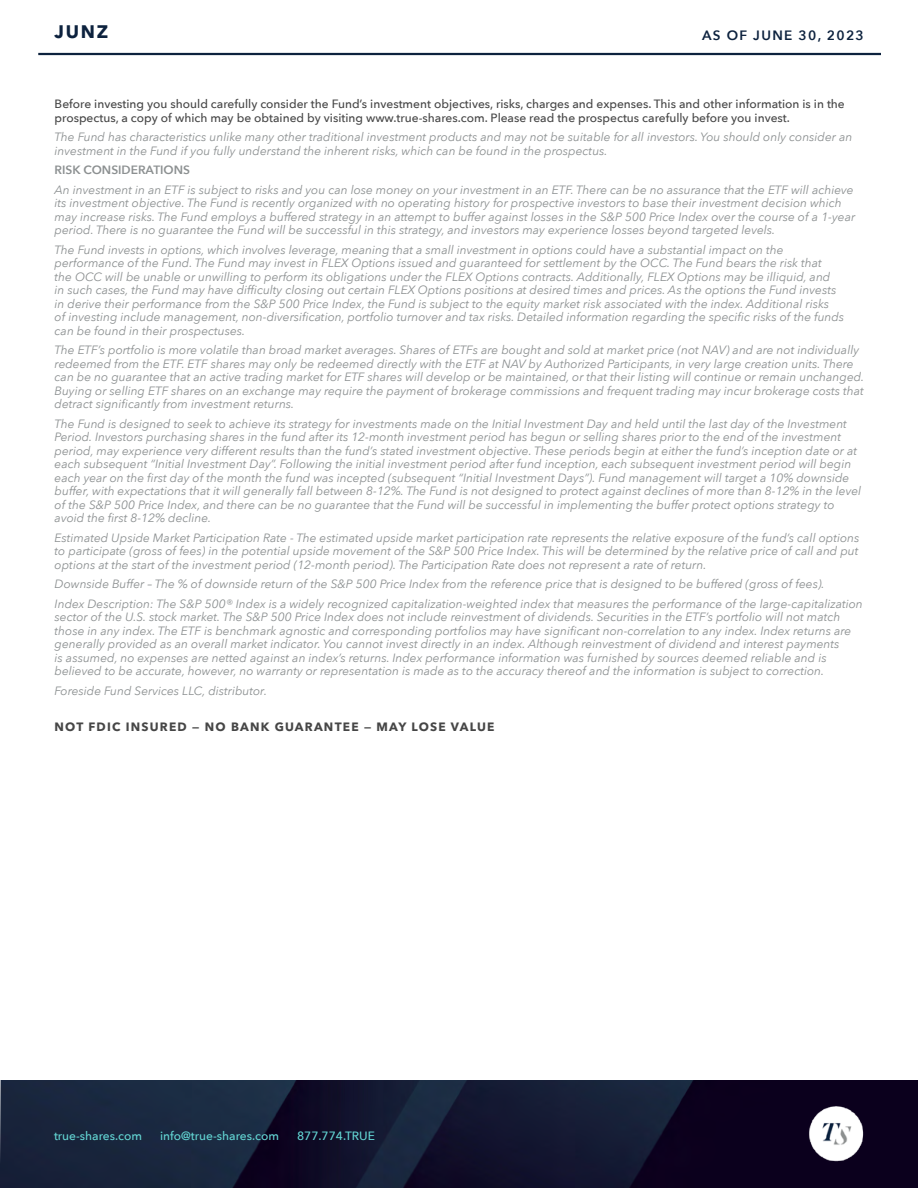
<style>
.page{position:relative;width:918px;height:1188px;background:#fff}
.page>*{position:absolute;margin:0;border:0;box-sizing:border-box;transform-origin:0 0}
.t1{font:700 18px "Avenir Next LT Pro";color:#0d223e}
.t2{font:600 13.5px "Avenir Next";letter-spacing:.1em;color:#0d223e}
.t3{font:italic 12px/13.5px "Avenir Next";color:#8c9091}
.t4{font:500 12px/13.5px "Avenir Next";color:#464646}
.t5{font:500 12px "Avenir Next";color:#63d6d4}
.t6{font:700 12px "Avenir Next LT Pro";letter-spacing:.1em;color:#464646}
.t7{font:600 12px "Avenir Next";color:#8c9091}
</style>
<div class="page">
<hr style="left:38px;top:53px;width:843px;height:2px;background:#0d223e">
<img style="left:0;top:1080px;width:918px;height:108px">
<img style="left:787px;top:1098px;width:77px;height:67px">
<h1 class="t1" style="left:54px;top:20px;width:55px">JUNZ</h1>
<p class="t2" style="left:702px;top:24px;width:163px">AS OF JUNE 30, 2023</p>
<p class="t4" style="left:55px;top:97px;width:792px">Before investing you should carefully consider the Fund’s investment objectives, risks, charges and expenses. This and other information is in the prospectus, a copy of which may be obtained by visiting www.true-shares.com. Please read the prospectus carefully before you invest.</p>
<p class="t3" style="left:55px;top:130px;width:799px">The Fund has characteristics unlike many other traditional investment products and may not be suitable for all investors. You should only consider an investment in the Fund if you fully understand the inherent risks, which can be found in the prospectus.</p>
<p class="t7" style="left:55px;top:160px;width:137px">RISK CONSIDERATIONS</p>
<p class="t3" style="left:55px;top:183px;width:802px">An investment in an ETF is subject to risks and you can lose money on your investment in an ETF. There can be no assurance that the ETF will achieve its investment objective. The Fund is recently organized with no operating history for prospective investors to base their investment decision which may increase risks. The Fund employs a buffered strategy in an attempt to buffer against losses in the S&amp;P 500 Price Index over the course of a 1-year period. There is no guarantee the Fund will be successful in this strategy, and investors may experience losses beyond targeted levels.</p>
<p class="t3" style="left:55px;top:243px;width:791px">The Fund invests in options, which involves leverage, meaning that a small investment in options could have a substantial impact on the performance of the Fund. The Fund may invest in FLEX Options issued and guaranteed for settlement by the OCC. The Fund bears the risk that<br>the OCC will be unable or unwilling to perform its obligations under the FLEX Options contracts. Additionally, FLEX Options may be illiquid, and<br>in such cases, the Fund may have difficulty closing out certain FLEX Options positions at desired times and prices. As the options the Fund invests in derive their performance from the S&amp;P 500 Price Index, the Fund is subject to the equity market risk associated with the index. Additional risks<br>of investing include management, non-diversification, portfolio turnover and tax risks. Detailed information regarding the specific risks of the funds can be found in their prospectuses.</p>
<p class="t3" style="left:55px;top:343px;width:811px">The ETF’s portfolio is more volatile than broad market averages. Shares of ETFs are bought and sold at market price (not NAV) and are not individually redeemed from the ETF. ETF shares may only be redeemed directly with the ETF at NAV by Authorized Participants, in very large creation units. There can be no guarantee that an active trading market for ETF shares will develop or be maintained, or that their listing will continue or remain unchanged.<br>Buying or selling ETF shares on an exchange may require the payment of brokerage commissions and frequent trading may incur brokerage costs that detract significantly from investment returns.</p>
<p class="t3" style="left:55px;top:417px;width:808px">The Fund is designed to seek to achieve its strategy for investments made on the Initial Investment Day and held until the last day of the Investment Period. Investors purchasing shares in the fund after its 12-month investment period has begun or selling shares prior to the end of the investment period, may experience very different results than the fund’s stated investment objective. These periods begin at either the fund’s inception date or at each subsequent “Initial Investment Day”. Following the initial investment period after fund inception, each subsequent investment period will begin each year on the first day of the month the fund was incepted (subsequent “Initial Investment Days”). Fund management will target a 10% downside buffer, with expectations that it will generally fall between 8-12%. The Fund is not designed to protect against declines of more than 8-12% in the level of the S&amp;P 500 Price Index, and there can be no guarantee that the Fund will be successful in implementing the buffer protect options strategy to avoid the first 8-12% decline.</p>
<p class="t3" style="left:55px;top:531px;width:806px;text-align:justify">Estimated Upside Market Participation Rate - The estimated upside market participation rate represents the relative exposure of the fund’s call options to participate (gross of fees) in the potential upside movement of the S&amp;P 500 Price Index. This will be determined by the relative price of call and put options at the start of the investment period (12-month period). The Participation Rate does not represent a rate of return.</p>
<p class="t3" style="left:55px;top:574px;width:810px;line-height:19.5px">Downside Buffer – The % of downside return of the S&amp;P 500 Price Index from the reference price that is designed to be buffered (gross of fees).<br>Index Description: The S&amp;P 500® Index is a widely recognized capitalization-weighted index that measures the performance of the large-capitalization</p>
<p class="t3" style="left:55px;top:610px;width:798px">sector of the U.S. stock market. The S&amp;P 500 Price Index does not include reinvestment of dividends. Securities in the ETF’s portfolio will not match those in any index. The ETF is benchmark agnostic and corresponding portfolios may have significant non-correlation to any index. Index returns are generally provided as an overall market indicator. You cannot invest directly in an index. Although reinvestment of dividend and interest payments<br>is assumed, no expenses are netted against an index’s returns. Index performance information was furnished by sources deemed reliable and is believed to be accurate, however, no warranty or representation is made as to the accuracy thereof and the information is subject to correction.</p>
<p class="t3" style="left:55px;top:684px;width:214px">Foreside Fund Services LLC, distributor.</p>
<p class="t6" style="left:55px;top:719px;width:441px">NOT FDIC INSURED — NO BANK GUARANTEE — MAY LOSE VALUE</p>
<p class="t5" style="left:54px;top:1126px;width:90px">true-shares.com</p>
<p class="t5" style="left:160px;top:1126px;width:120px">info@true-shares.com</p>
<p class="t5" style="left:297px;top:1126px;width:79px">877.774.TRUE</p>
</div>
